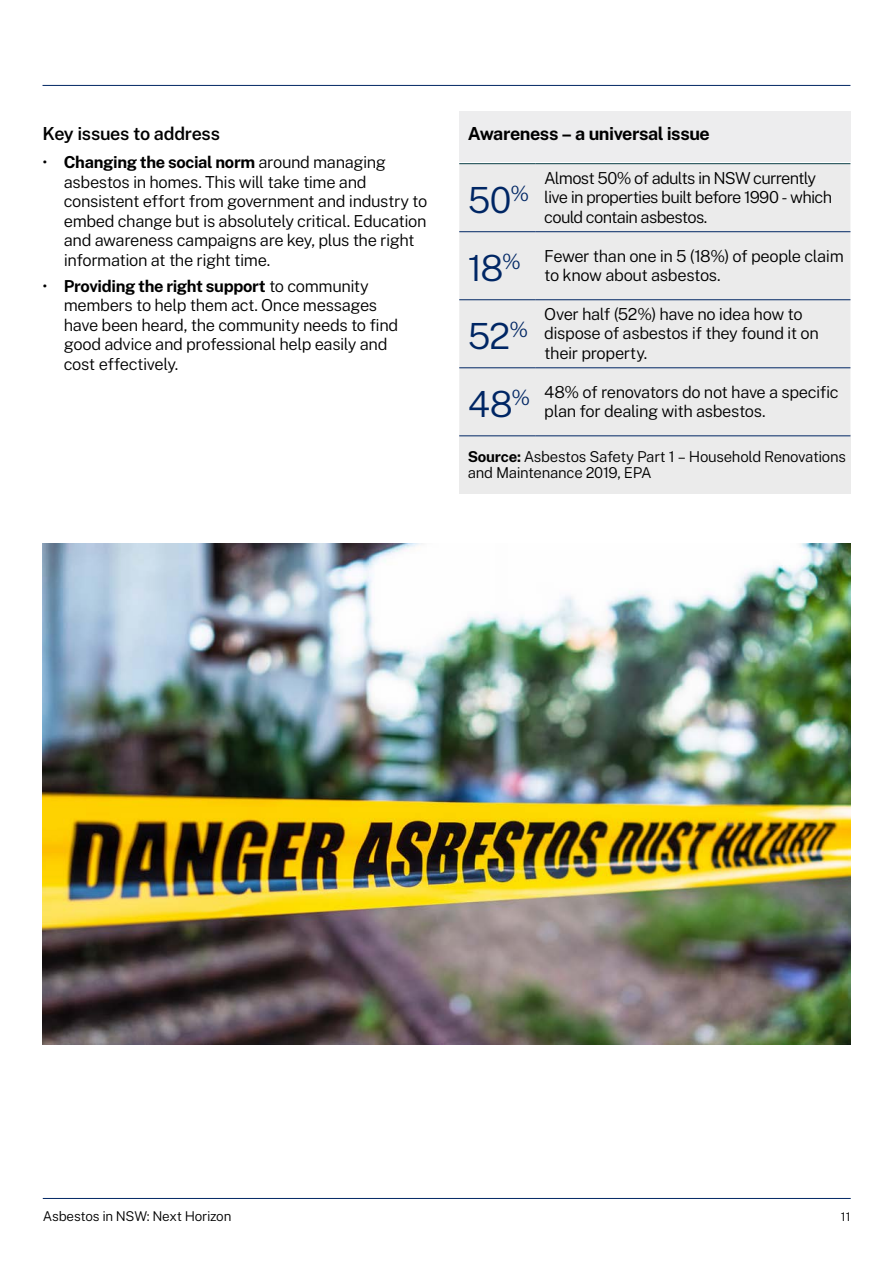
<style>
.page{position:relative;width:893px;height:1263px;background:#fff}
.page>*{position:absolute;margin:0;border:0;box-sizing:border-box;transform-origin:0 0}
._02_Body{font:300 36px "Public Sans";letter-spacing:-.025em;color:#002664}
.H3_Grey_box{font:700 18px "Public Sans";letter-spacing:-.025em;color:#000}
.t1{font:600 18px "Public Sans";letter-spacing:-.015em;color:#000}
._02_Body-2{font:300 16.5px/19.5px "Public Sans";letter-spacing:-.03em;color:#000}
.Grey_box_Source{font:300 15px/16.5px "Public Sans";letter-spacing:-.02em;color:#000}
.t2{font:300 13.5px "Public Sans";letter-spacing:-.02em;color:#000}
.t3{font:300 12px "Public Sans";color:#000}
.s1{font-weight:700}
</style>
<div class="page">
<hr style="left:43px;top:1198px;width:808px;height:1px;background:#002664">
<hr style="left:43px;top:85px;width:807px;height:1px;background:#002664">
<div style="left:459px;top:111px;width:391px;height:50px;background:#ededee"></div>
<div style="left:459px;top:435px;width:391px;height:59px;background:#ebebeb"></div>
<div style="left:459px;top:164px;width:391px;height:271px;background:#ebebeb"></div>
<hr style="left:459px;top:231px;width:77px;height:1px;background:#002664">
<hr style="left:536px;top:231px;width:314px;height:1px;background:#002664">
<hr style="left:459px;top:299px;width:77px;height:1px;background:#002664">
<hr style="left:536px;top:299px;width:314px;height:1px;background:#002664">
<hr style="left:459px;top:367px;width:77px;height:1px;background:#002664">
<hr style="left:536px;top:367px;width:314px;height:1px;background:#002664">
<hr style="left:459px;top:435px;width:77px;height:1px;background:#002664">
<hr style="left:536px;top:435px;width:314px;height:1px;background:#002664">
<hr style="left:459px;top:163px;width:77px;height:1px;background:#0b3f47">
<hr style="left:536px;top:163px;width:314px;height:1px;background:#0b3f47">
<img style="left:43px;top:544px;width:807px;height:500px">
<h4 class="t1" style="left:43px;top:121px;width:179px">Key issues to address</h4>
<p class="_02_Body-2" style="left:64px;top:152px;width:365px;text-indent:-21px">• <span class="s1">Changing the social norm</span> around managing asbestos in homes. This will take time and consistent effort from government and industry to embed change but is absolutely critical. Education and awareness campaigns are key, plus the right information at the right time.</p>
<p class="_02_Body-2" style="left:64px;top:275px;width:336px;text-indent:-21px">• <span class="s1">Providing the right support</span> to community members to help them act. Once messages have been heard, the community needs to find good advice and professional help easily and cost effectively.</p>
<p class="H3_Grey_box" style="left:468px;top:121px;width:244px">Awareness – a universal issue</p>
<p class="_02_Body" style="left:468px;top:174px;width:63px">50<sup>%</sup></p>
<p class="_02_Body-2" style="left:544px;top:167px;width:289px">Almost 50% of adults in NSW currently live in properties built before 1990 - which could contain asbestos.</p>
<p class="_02_Body" style="left:468px;top:242px;width:55px">18<sup>%</sup></p>
<p class="_02_Body-2" style="left:544px;top:245px;width:301px">Fewer than one in 5 (18%) of people claim to know about asbestos.</p>
<p class="_02_Body" style="left:468px;top:310px;width:62px">52<sup>%</sup></p>
<p class="_02_Body-2" style="left:544px;top:303px;width:276px">Over half (52%) have no idea how to dispose of asbestos if they found it on their property.</p>
<p class="_02_Body" style="left:468px;top:378px;width:64px">48<sup>%</sup></p>
<p class="_02_Body-2" style="left:544px;top:381px;width:296px">48% of renovators do not have a specific plan for dealing with asbestos.</p>
<p class="Grey_box_Source" style="left:468px;top:447px;width:380px"><span class="s1">Source:</span> Asbestos Safety Part 1 – Household Renovations and Maintenance 2019, EPA</p>
<p class="t2" style="left:43px;top:1206px;width:190px">Asbestos in NSW: Next Horizon</p>
<p class="t3" style="left:841px;top:1207px;width:11px">11</p>
</div>
